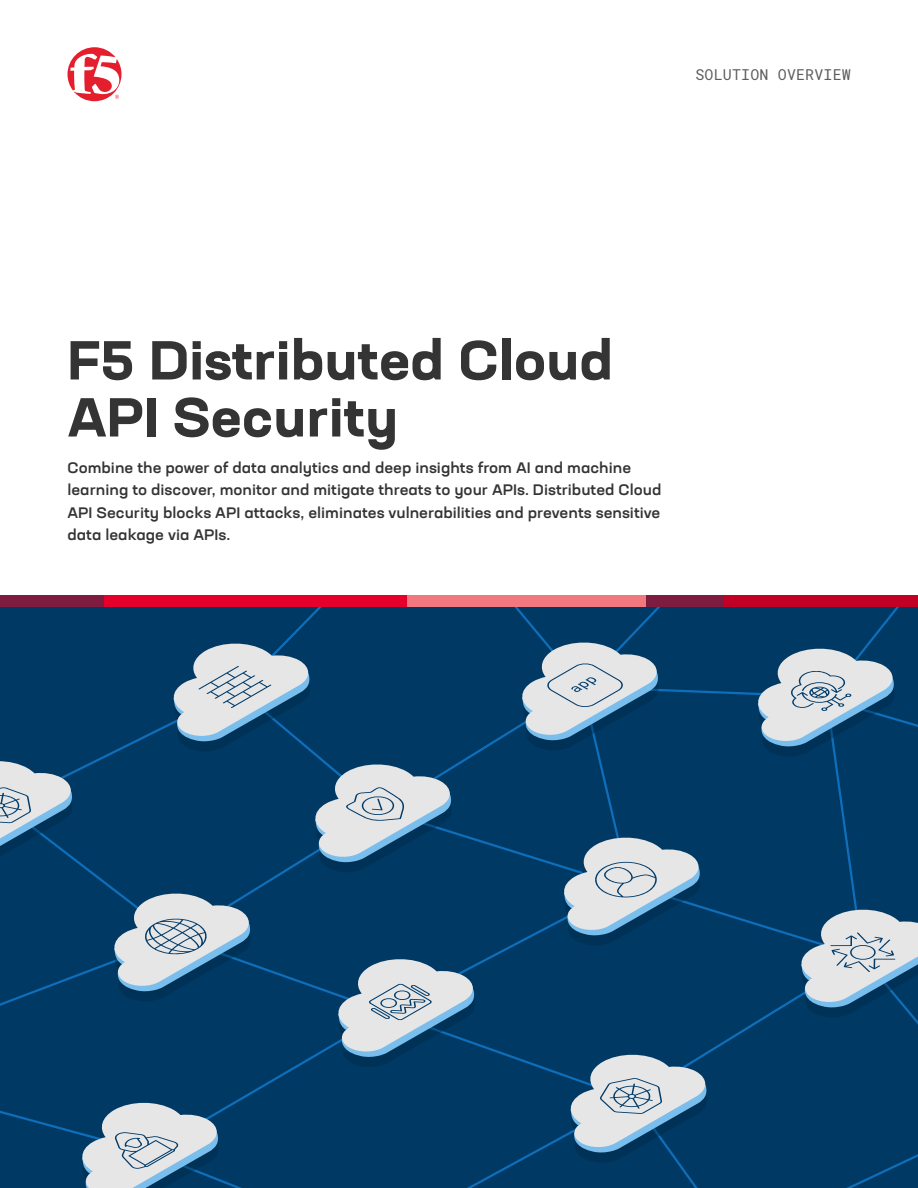
<style>
.page{position:relative;width:918px;height:1188px;background:#fff}
.page>*{position:absolute;margin:0;border:0;box-sizing:border-box;transform-origin:0 0}
.t1{font:700 expanded 54px/57px "Neusa Next Std";color:#343434}
.t2{font:500 expanded 15px/22.5px "Neusa Next Std";color:#343434}
.t3{font:15px "Roboto Mono";letter-spacing:.01em;color:#5d5d5d}
</style>
<div class="page">
<div style="left:0;top:595px;width:105px;height:13px;background:#7d1c3e"></div>
<div style="left:104px;top:595px;width:307px;height:13px;background:#e4002b"></div>
<div style="left:407px;top:595px;width:239px;height:13px;background:#f1787e"></div>
<div style="left:722px;top:595px;width:196px;height:13px;background:#c20025"></div>
<div style="left:646px;top:595px;width:77px;height:13px;background:#7d1c3e"></div>
<svg style="left:0;top:608px;width:918px;height:580px;background:#235479"></svg>
<svg style="left:68px;top:47px;width:54px;height:54px"></svg>
<p class="t3" style="left:696px;top:64px;width:157px">SOLUTION OVERVIEW</p>
<h1 class="t1" style="left:68px;top:331px;width:547px">F5 Distributed Cloud<br>API Security</h1>
<p class="t2" style="left:68px;top:456px;width:595px">Combine the power of data analytics and deep insights from AI and machine learning to discover, monitor and mitigate threats to your APIs. Distributed Cloud API Security blocks API attacks, eliminates vulnerabilities and prevents sensitive data leakage via APIs.</p>
</div>
